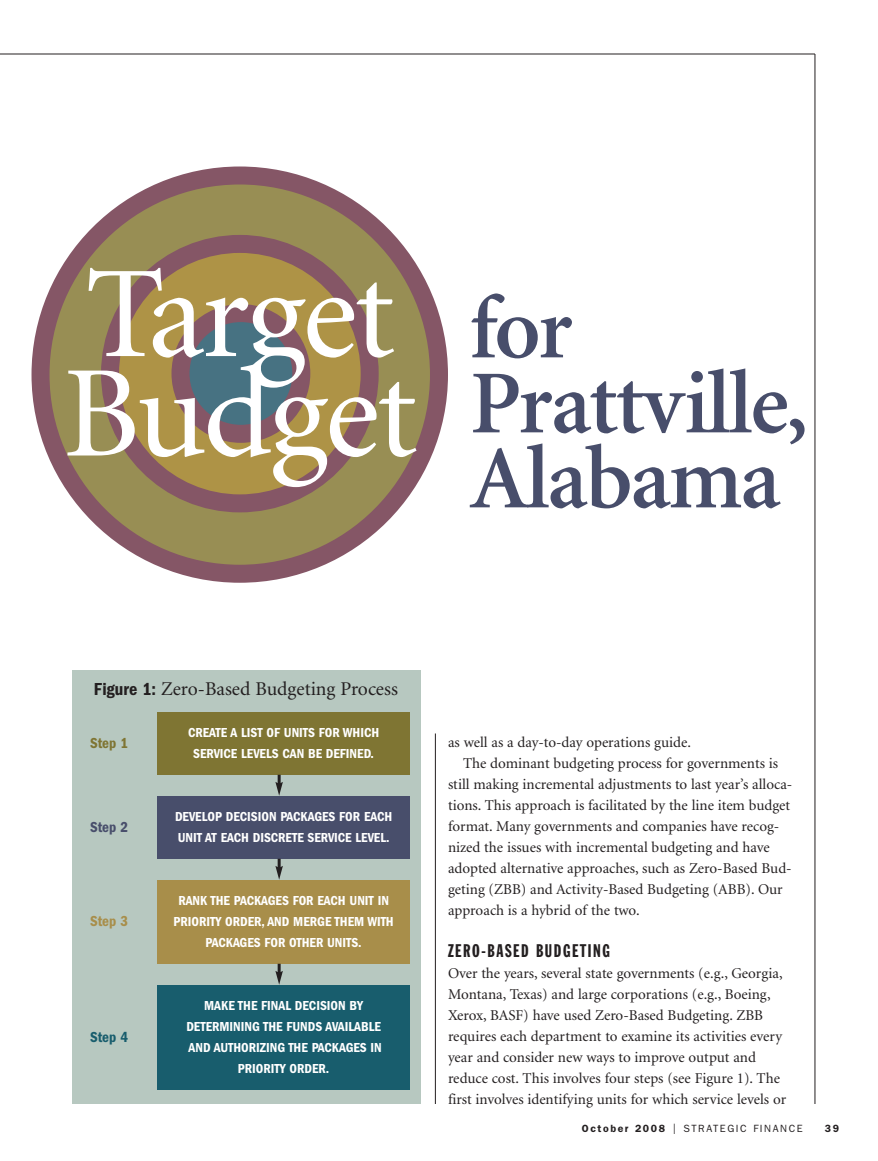
<style>
.page{position:relative;width:878px;height:1161px;background:#fff}
.page>*{position:absolute;margin:0;border:0;box-sizing:border-box;transform-origin:0 0}
.t1{font:130.65px/99.4px "Minion";letter-spacing:-.025em;color:#fff}
.t2{font:600 90px/75px "Minion";letter-spacing:-.025em;color:#484e6b}
.t3{font:19.5px "Minion";color:#231f20}
.t4{font:18px "Franklin Gothic Extra Cond";letter-spacing:.09em;color:#231f20}
.t5{font:15px/21px "Minion";color:#231f20}
.t6{font:600 condensed 15px "Franklin Gothic";color:#7f7533}
.t7{font:600 condensed 15px "Franklin Gothic";color:#484e6b}
.t8{font:600 condensed 15px "Franklin Gothic";color:#a88e4a}
.t9{font:600 condensed 15px "Franklin Gothic";color:#185d6d}
.t10{font:600 condensed 13.5px/21px "Franklin Gothic";color:#fff;text-align:center}
.t11{font:10.5px "Franklin Gothic";letter-spacing:.15em;color:#231f20}
.t12{font:600 10.5px "Franklin Gothic";color:#231f20}
.s1{font-family:"Franklin Gothic";font-weight:600;font-stretch:condensed;font-size:18px}
.s2{font-weight:600}
.s3{font-size:15px}
</style>
<div class="page">
<hr style="left:0;top:54px;width:814px;height:1px;background:#231f20">
<hr style="left:814px;top:54px;width:1px;height:1050px;background:#231f20">
<div style="left:72px;top:670px;width:349px;height:434px;background:#b7c8c0"></div>
<div style="left:158px;top:712px;width:252px;height:64px;background:#7f7533"></div>
<div style="left:158px;top:796px;width:252px;height:64px;background:#484e6b"></div>
<div style="left:158px;top:880px;width:252px;height:84px;background:#a88e4a"></div>
<div style="left:158px;top:986px;width:252px;height:104px;background:#185d6d"></div>
<svg style="left:275px;top:775px;width:8px;height:21px"></svg>
<svg style="left:275px;top:859px;width:8px;height:21px"></svg>
<svg style="left:275px;top:964px;width:8px;height:21px"></svg>
<svg style="left:31px;top:166px;width:417px;height:417px"></svg>
<svg style="left:101px;top:235px;width:277px;height:277px"></svg>
<svg style="left:171px;top:304px;width:139px;height:139px"></svg>
<hr style="left:435px;top:734px;width:1px;height:370px;background:#231f20">
<h1 class="t1" style="left:63px;top:275px;width:355px">Target<br>Budget</h1>
<h2 class="t2" style="left:470px;top:298px;width:340px">for<br>Prattville,<br>Alabama</h2>
<h3 class="t3" style="left:94px;top:681px;width:305px"><span class="s1">Figure 1:</span> Zero-Based Budgeting Process</h3>
<p class="t6" style="left:90px;top:738px;width:40px">Step 1</p>
<p class="t7" style="left:90px;top:822px;width:40px">Step 2</p>
<p class="t8" style="left:90px;top:916px;width:40px">Step 3</p>
<p class="t9" style="left:90px;top:1032px;width:40px">Step 4</p>
<p class="t10" style="left:188px;top:723px;width:193px">CREATE A LIST OF UNITS FOR WHICH<br>SERVICE LEVELS CAN BE DEFINED.</p>
<p class="t10" style="left:175px;top:807px;width:219px;text-align:left">DEVELOP DECISION PACKAGES FOR EACH<br>UNIT AT EACH DISCRETE SERVICE LEVEL.</p>
<p class="t10" style="left:173px;top:891px;width:222px">RANK THE PACKAGES FOR EACH UNIT IN<br>PRIORITY ORDER, AND MERGE THEM WITH<br>PACKAGES FOR OTHER UNITS.</p>
<p class="t10" style="left:186px;top:996px;width:197px">MAKE THE FINAL DECISION BY<br>DETERMINING THE FUNDS AVAILABLE<br>AND AUTHORIZING THE PACKAGES IN<br>PRIORITY ORDER.</p>
<p class="t5" style="left:448px;top:733px;width:244px">as well as a day-to-day operations guide.</p>
<p class="t5" style="left:463px;top:754px;width:316px">The dominant budgeting process for governments is</p>
<p class="t5" style="left:448px;top:775px;width:346px">still making incremental adjustments to last year’s alloca-</p>
<p class="t5" style="left:448px;top:796px;width:344px">tions. This approach is facilitated by the line item budget</p>
<p class="t5" style="left:448px;top:817px;width:333px">format. Many governments and companies have recog-</p>
<p class="t5" style="left:448px;top:838px;width:323px">nized the issues with incremental budgeting and have</p>
<p class="t5" style="left:448px;top:859px;width:345px">adopted alternative approaches, such as Zero-Based Bud-</p>
<p class="t5" style="left:448px;top:880px;width:336px">geting (ZBB) and Activity-Based Budgeting (ABB). Our</p>
<p class="t5" style="left:448px;top:901px;width:193px">approach is a hybrid of the two.</p>
<p class="t4" style="left:448px;top:944px;width:163px">ZERO-BASED BUDGETING</p>
<p class="t5" style="left:448px;top:964px;width:340px">Over the years, several state governments (e.g., Georgia, Montana, Texas) and large corporations (e.g., Boeing, Xerox, BASF) have used Zero-Based Budgeting. ZBB requires each department to examine its activities every year and consider new ways to improve output and reduce cost. This involves four steps (see Figure 1). The first involves identifying units for which service levels or</p>
<p class="t11" style="left:582px;top:1125px;width:222px"><span class="s2">October 2008</span> <span class="s3">I</span> STRATEGIC FINANCE</p>
<p class="t12" style="left:824px;top:1125px;width:16px">39</p>
</div>
